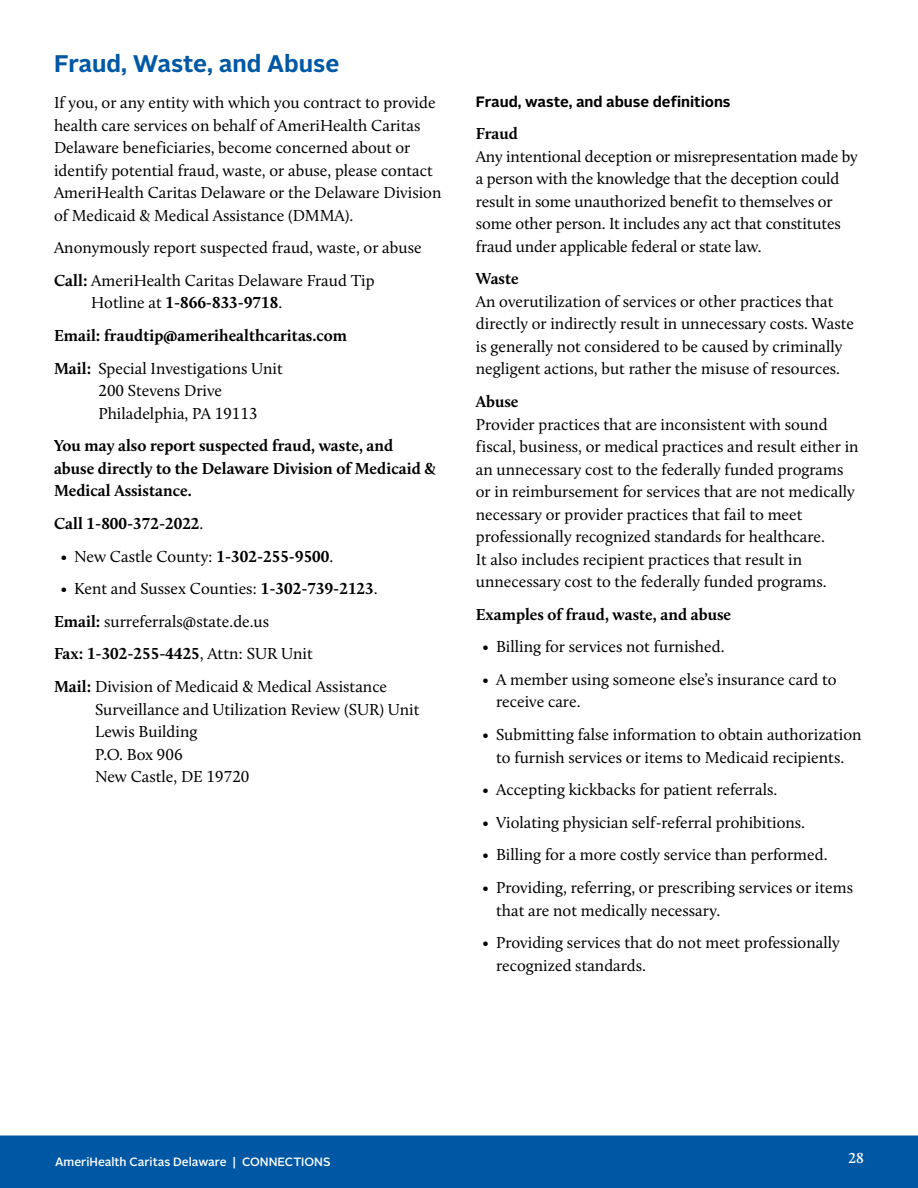
<style>
.page{position:relative;width:918px;height:1188px;background:#fff}
.page>*{position:absolute;margin:0;border:0;box-sizing:border-box;transform-origin:0 0}
.Headline_Span{font:700 24px "Alright Sans";color:#0058a4}
.Body_Copy{font:16.5px/22.5px "Calluna";color:#000}
.Body_Copy-2{font:700 16.5px/22.5px "Calluna";color:#000}
.Body_Copy-3{font:700 15px "Alright Sans";color:#000}
.t1{font:600 15px "Calluna";color:#fff}
.t2{font:500 12px "Alright Sans";color:#fff}
.s1{font-weight:700}
.s2{font-weight:400}
</style>
<div class="page">
<div style="left:0;top:1136px;width:918px;height:52px;background:#0058a4"></div>
<p class="Headline_Span" style="left:54px;top:47px;width:287px">Fraud, Waste, and Abuse</p>
<p class="Body_Copy" style="left:54px;top:91px;width:389px">If you, or any entity with which you contract to provide health care services on behalf of AmeriHealth Caritas Delaware beneficiaries, become concerned about or identify potential fraud, waste, or abuse, please contact AmeriHealth Caritas Delaware or the Delaware Division of Medicaid &amp; Medical Assistance (DMMA).</p>
<p class="Body_Copy" style="left:54px;top:236px;width:369px">Anonymously report suspected fraud, waste, or abuse</p>
<p class="Body_Copy" style="left:91px;top:269px;width:285px;text-indent:-37px"><span class="s1">Call:</span> AmeriHealth Caritas Delaware Fraud Tip<br>Hotline at <span class="s1">1-866-833-9718</span>.</p>
<p class="Body_Copy-2" style="left:54px;top:324px;width:295px">Email: fraudtip@amerihealthcaritas.com</p>
<p class="Body_Copy" style="left:98px;top:357px;width:186px;text-indent:-44px"><span class="s1">Mail:</span> Special Investigations Unit<br>200 Stevens Drive<br>Philadelphia, PA 19113</p>
<p class="Body_Copy-2" style="left:54px;top:434px;width:383px">You may also report suspected fraud, waste, and abuse directly to the Delaware Division of Medicaid &amp;<br>Medical Assistance.</p>
<p class="Body_Copy-2" style="left:54px;top:512px;width:151px">Call 1-800-372-2022<span class="s2">.</span></p>
<p class="Body_Copy" style="left:61px;top:545px;width:274px">• New Castle County: <span class="s1">1-302-255-9500</span>.</p>
<p class="Body_Copy" style="left:61px;top:577px;width:318px">• Kent and Sussex Counties: <span class="s1">1-302-739-2123</span>.</p>
<p class="Body_Copy" style="left:54px;top:610px;width:217px"><span class="s1">Email:</span> surreferrals@state.de.us</p>
<p class="Body_Copy-2" style="left:54px;top:642px;width:260px">Fax: 1-302-255-4425<span class="s2">, Attn: SUR Unit</span></p>
<p class="Body_Copy" style="left:95px;top:675px;width:326px;text-indent:-41px"><span class="s1">Mail:</span> Division of Medicaid &amp; Medical Assistance<br>Surveillance and Utilization Review (SUR) Unit<br>Lewis Building<br>P.O. Box 906<br>New Castle, DE 19720</p>
<p class="Body_Copy-3" style="left:476px;top:91px;width:256px">Fraud, waste, and abuse definitions</p>
<p class="Body_Copy" style="left:476px;top:122px;width:383px"><span class="s1">Fraud<br></span>Any intentional deception or misrepresentation made by a person with the knowledge that the deception could result in some unauthorized benefit to themselves or some other person. It includes any act that constitutes fraud under applicable federal or state law.</p>
<p class="Body_Copy" style="left:476px;top:268px;width:380px"><span class="s1">Waste<br></span>An overutilization of services or other practices that directly or indirectly result in unnecessary costs. Waste is generally not considered to be caused by criminally negligent actions, but rather the misuse of resources.</p>
<p class="Body_Copy" style="left:476px;top:390px;width:384px"><span class="s1">Abuse<br></span>Provider practices that are inconsistent with sound fiscal, business, or medical practices and result either in an unnecessary cost to the federally funded programs or in reimbursement for services that are not medically necessary or provider practices that fail to meet professionally recognized standards for healthcare.<br>It also includes recipient practices that result in unnecessary cost to the federally funded programs.</p>
<p class="Body_Copy-2" style="left:476px;top:603px;width:257px">Examples of fraud, waste, and abuse</p>
<p class="Body_Copy" style="left:483px;top:635px;width:243px">• Billing for services not furnished.</p>
<p class="Body_Copy" style="left:496px;top:668px;width:342px;text-indent:-14px">• A member using someone else’s insurance card to receive care.</p>
<p class="Body_Copy" style="left:483px;top:723px;width:381px;text-align:center">• Submitting false information to obtain authorization to furnish services or items to Medicaid recipients.</p>
<p class="Body_Copy" style="left:483px;top:778px;width:296px">• Accepting kickbacks for patient referrals.</p>
<p class="Body_Copy" style="left:483px;top:811px;width:324px">• Violating physician self-referral prohibitions.</p>
<p class="Body_Copy" style="left:483px;top:844px;width:346px">• Billing for a more costly service than performed.</p>
<p class="Body_Copy" style="left:496px;top:876px;width:359px;text-indent:-14px">• Providing, referring, or prescribing services or items that are not medically necessary.</p>
<p class="Body_Copy" style="left:496px;top:931px;width:345px;text-indent:-14px">• Providing services that do not meet professionally recognized standards.</p>
<p class="t2" style="left:55px;top:1154px;width:277px">AmeriHealth Caritas Delaware | CONNECTIONS</p>
<p class="t1" style="left:849px;top:1149px;width:17px">28</p>
</div>
